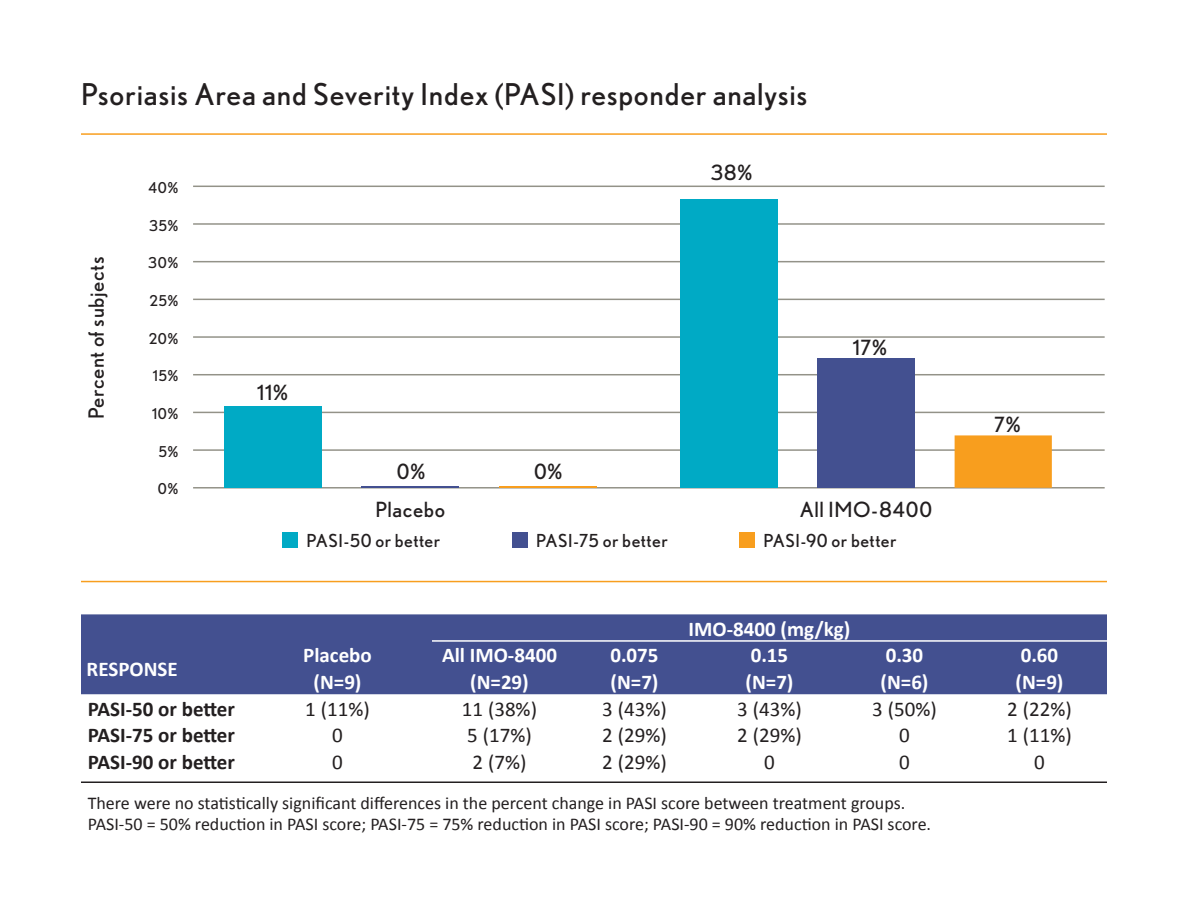
<style>
.page{position:relative;width:1188px;height:918px;background:#fff}
.page>*{position:absolute;margin:0;border:0;box-sizing:border-box;transform-origin:0 0}
.t1{font:30px "Nobel";letter-spacing:.025em;color:#231f20}
.Body{font:700 21px/27px "Calibri";color:#fff}
.Body-2{font:21px "Calibri";color:#231f20}
.Body-3{font:700 21px "Calibri";color:#231f20}
.t2{font:20.85px "Nobel";letter-spacing:.025em;color:#231f20}
.Body-4{font:18px "Calibri";color:#231f20}
.t3{font:17.85px "Nobel";letter-spacing:.03em;color:#231f20}
.t4{font:15px "Nobel";letter-spacing:.04em;color:#231f20}
</style>
<div class="page">
<hr style="left:81px;top:133px;width:1026px;height:2px;background:#f89e1e">
<div style="left:81px;top:614px;width:1026px;height:80px;background:#435090"></div>
<svg style="left:81px;top:694px;width:1026px;height:88px"></svg>
<hr style="left:432px;top:640px;width:135px;height:2px;background:#fff">
<hr style="left:567px;top:640px;width:135px;height:2px;background:#fff">
<hr style="left:702px;top:640px;width:135px;height:2px;background:#fff">
<hr style="left:837px;top:640px;width:135px;height:2px;background:#fff">
<hr style="left:972px;top:640px;width:135px;height:2px;background:#fff">
<hr style="left:81px;top:782px;width:189px;height:1px;background:#231f20">
<hr style="left:270px;top:782px;width:135px;height:1px;background:#231f20">
<svg style="left:405px;top:782px;width:27px;height:1px"></svg>
<hr style="left:432px;top:782px;width:135px;height:1px;background:#231f20">
<hr style="left:567px;top:782px;width:135px;height:1px;background:#231f20">
<hr style="left:702px;top:782px;width:135px;height:1px;background:#231f20">
<hr style="left:837px;top:782px;width:135px;height:1px;background:#231f20">
<hr style="left:972px;top:782px;width:135px;height:1px;background:#231f20">
<hr style="left:81px;top:581px;width:1026px;height:1px;background:#f89e1e">
<hr style="left:193px;top:487px;width:912px;height:2px;background:#939288">
<hr style="left:193px;top:299px;width:912px;height:1px;background:#939288">
<hr style="left:193px;top:186px;width:912px;height:1px;background:#939288">
<hr style="left:193px;top:412px;width:912px;height:1px;background:#939288">
<hr style="left:193px;top:223px;width:912px;height:2px;background:#939288">
<hr style="left:193px;top:261px;width:912px;height:1px;background:#939288">
<hr style="left:193px;top:336px;width:912px;height:2px;background:#939288">
<hr style="left:193px;top:374px;width:912px;height:1px;background:#939288">
<hr style="left:193px;top:449px;width:912px;height:2px;background:#939288">
<div style="left:224px;top:406px;width:98px;height:82px;background:#00aac5"></div>
<div style="left:680px;top:200px;width:97px;height:288px;background:#00aac5"></div>
<div style="left:817px;top:358px;width:98px;height:130px;background:#435090"></div>
<div style="left:955px;top:435px;width:97px;height:53px;background:#f89e1e"></div>
<hr style="left:362px;top:486px;width:97px;height:2px;background:#435090">
<hr style="left:499px;top:486px;width:97px;height:2px;background:#f89e1e">
<div style="left:282px;top:532px;width:16px;height:16px;background:#00aac5"></div>
<div style="left:512px;top:532px;width:16px;height:16px;background:#435090"></div>
<div style="left:739px;top:532px;width:16px;height:16px;background:#f89e1e"></div>
<p class="t1" style="left:81px;top:77px;width:728px">Psoriasis Area and Severity Index (PASI) responder analysis</p>
<p class="t2" style="left:84px;top:419px;width:164px;rotate:-90deg">Percent of subjects</p>
<p class="t4" style="left:149px;top:179px;width:31px">40%</p>
<p class="t4" style="left:149px;top:217px;width:31px">35%</p>
<p class="t4" style="left:148px;top:254px;width:32px">30%</p>
<p class="t4" style="left:149px;top:292px;width:31px">25%</p>
<p class="t4" style="left:149px;top:330px;width:31px">20%</p>
<p class="t4" style="left:153px;top:367px;width:27px">15%</p>
<p class="t4" style="left:152px;top:405px;width:28px">10%</p>
<p class="t4" style="left:159px;top:443px;width:21px">5%</p>
<p class="t4" style="left:158px;top:480px;width:22px">0%</p>
<p class="t2" style="left:257px;top:380px;width:33px">11%</p>
<p class="t2" style="left:397px;top:460px;width:30px">0%</p>
<p class="t2" style="left:534px;top:460px;width:30px">0%</p>
<p class="t2" style="left:711px;top:160px;width:43px">38%</p>
<p class="t2" style="left:853px;top:336px;width:36px">17%</p>
<p class="t2" style="left:375px;top:498px;width:71px">Placebo</p>
<p class="t2" style="left:800px;top:498px;width:134px">All IMO-8400</p>
<p class="t3" style="left:307px;top:530px;width:135px">PASI-50 or better</p>
<p class="t3" style="left:536px;top:530px;width:133px">PASI-75 or better</p>
<p class="t3" style="left:763px;top:530px;width:135px">PASI-90 or better</p>
<p class="Body" style="left:689px;top:615px;width:163px">IMO‑8400 (mg/kg)</p>
<p class="t2" style="left:994px;top:413px;width:28px">7%</p>
<p class="Body" style="left:87px;top:655px;width:93px">RESPONSE</p>
<p class="Body" style="left:303px;top:642px;width:70px;text-align:center">Placebo (N=9)</p>
<p class="Body" style="left:442px;top:642px;width:116px;text-align:center">All IMO-8400 (N=29)</p>
<p class="Body" style="left:610px;top:642px;width:50px">0.075 (N=7)</p>
<p class="Body" style="left:745px;top:642px;width:50px">0.15 (N=7)</p>
<p class="Body" style="left:880px;top:642px;width:50px">0.30 (N=6)</p>
<p class="Body" style="left:1015px;top:642px;width:50px">0.60 (N=9)</p>
<p class="Body-3" style="left:88px;top:695px;width:149px">PASI-50 or better</p>
<p class="Body-2" style="left:305px;top:695px;width:66px">1 (11%)</p>
<p class="Body-2" style="left:462px;top:695px;width:77px">11 (38%)</p>
<p class="Body-2" style="left:602px;top:695px;width:66px">3 (43%)</p>
<p class="Body-2" style="left:737px;top:695px;width:66px">3 (43%)</p>
<p class="Body-2" style="left:872px;top:695px;width:66px">3 (50%)</p>
<p class="Body-2" style="left:1007px;top:695px;width:66px">2 (22%)</p>
<p class="Body-3" style="left:88px;top:722px;width:149px">PASI-75 or better</p>
<p class="Body-2" style="left:332px;top:722px;width:12px">0</p>
<p class="Body-2" style="left:467px;top:722px;width:66px">5 (17%)</p>
<p class="Body-2" style="left:602px;top:722px;width:66px">2 (29%)</p>
<p class="Body-2" style="left:737px;top:722px;width:66px">2 (29%)</p>
<p class="Body-2" style="left:899px;top:722px;width:12px">0</p>
<p class="Body-2" style="left:1007px;top:722px;width:66px">1 (11%)</p>
<p class="Body-3" style="left:88px;top:748px;width:149px">PASI-90 or better</p>
<p class="Body-2" style="left:332px;top:749px;width:12px">0</p>
<p class="Body-2" style="left:473px;top:749px;width:55px">2 (7%)</p>
<p class="Body-2" style="left:602px;top:749px;width:66px">2 (29%)</p>
<p class="Body-2" style="left:764px;top:749px;width:12px">0</p>
<p class="Body-2" style="left:899px;top:749px;width:12px">0</p>
<p class="Body-2" style="left:1034px;top:749px;width:12px">0</p>
<p class="Body-4" style="left:88px;top:792px;width:819px">There were no statistically significant differences in the percent change in PASI score between treatment groups.</p>
<p class="Body-4" style="left:88px;top:813px;width:845px">PASI-50 = 50% reduction in PASI score; PASI-75 = 75% reduction in PASI score; PASI-90 = 90% reduction in PASI score.</p>
</div>
